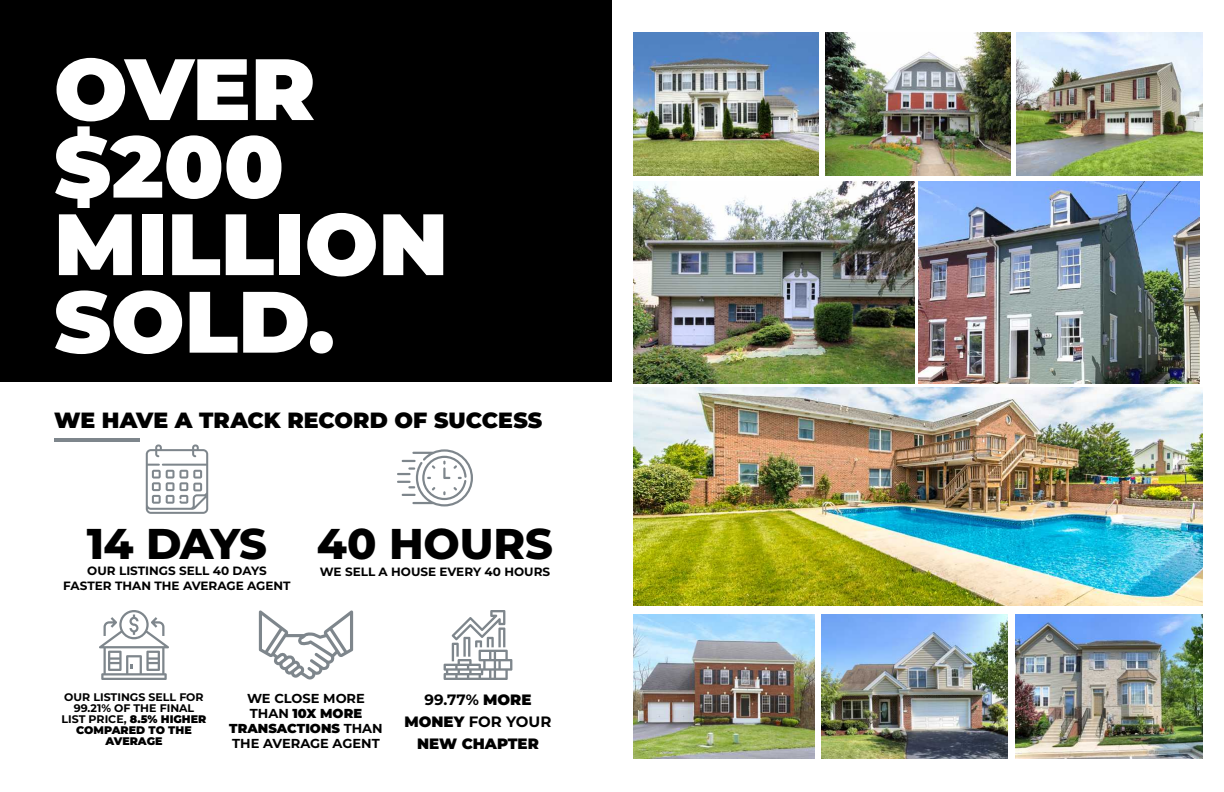
<style>
.page{position:relative;width:1224px;height:792px;background:#fff}
.page>*{position:absolute;margin:0;border:0;box-sizing:border-box;transform-origin:0 0}
.t1{font:900 86.8px/77.5px "Montserrat";color:#fff}
.t2{font:800 43px "Montserrat";letter-spacing:-.01em;color:#000}
.t3{font:900 22px "Montserrat";letter-spacing:.005em;color:#000}
.t4{font:900 15px/22px "Montserrat";color:#000;text-align:center}
.t5{font:700 13px/15px "Montserrat";color:#000;text-align:center}
.t6{font:700 12px/15px "Montserrat";color:#000;text-align:center}
.t7{font:700 11px/11px "Montserrat";color:#000;text-align:center}
.s1{font-weight:900}
.s2{font-weight:700}
</style>
<div class="page">
<div style="left:0;top:0;width:612px;height:382px;background:#000"></div>
<hr style="left:54px;top:438px;width:86px;height:4px;background:#7e868c">
<img style="left:634px;top:32px;width:185px;height:144px">
<img style="left:634px;top:615px;width:181px;height:143px">
<img style="left:634px;top:181px;width:280px;height:203px">
<img style="left:634px;top:388px;width:568px;height:218px">
<img style="left:1017px;top:32px;width:185px;height:144px">
<img style="left:1016px;top:615px;width:186px;height:143px">
<img style="left:825px;top:32px;width:185px;height:144px">
<img style="left:822px;top:615px;width:186px;height:143px">
<img style="left:919px;top:181px;width:280px;height:203px">
<svg style="left:146px;top:444px;width:62px;height:70px"></svg>
<svg style="left:397px;top:449px;width:76px;height:57px"></svg>
<svg style="left:99px;top:610px;width:70px;height:70px"></svg>
<svg style="left:259px;top:610px;width:94px;height:70px"></svg>
<svg style="left:444px;top:610px;width:68px;height:70px"></svg>
<h1 class="t1" style="left:54px;top:45px;width:396px">OVER $200<br>MILLION<br>SOLD.</h1>
<h3 class="t3" style="left:54px;top:404px;width:490px">WE HAVE A TRACK RECORD OF SUCCESS</h3>
<h2 class="t2" style="left:87px;top:513px;width:468px">14 DAYS 40 HOURS</h2>
<p class="t6" style="left:63px;top:563px;width:229px">OUR LISTINGS SELL 40 DAYS<br>FASTER THAN THE AVERAGE AGENT</p>
<p class="t6" style="left:320px;top:564px;width:232px">WE SELL A HOUSE EVERY 40 HOURS</p>
<p class="t7" style="left:62px;top:691px;width:146px">OUR LISTINGS SELL FOR<br>99.21% OF THE FINAL<br>LIST PRICE, <span class="s1">8.5% HIGHER<br>COMPARED TO THE<br>AVERAGE</span></p>
<p class="t5" style="left:229px;top:690px;width:155px">WE CLOSE MORE<br>THAN <span class="s1">10X MORE<br>TRANSACTIONS</span> THAN<br>THE AVERAGE AGENT</p>
<h3 class="t4" style="left:405px;top:687px;width:148px"><span class="s2">99.77%</span> MORE<br>MONEY <span class="s2">FOR YOUR<br></span>NEW CHAPTER</h3>
</div>
